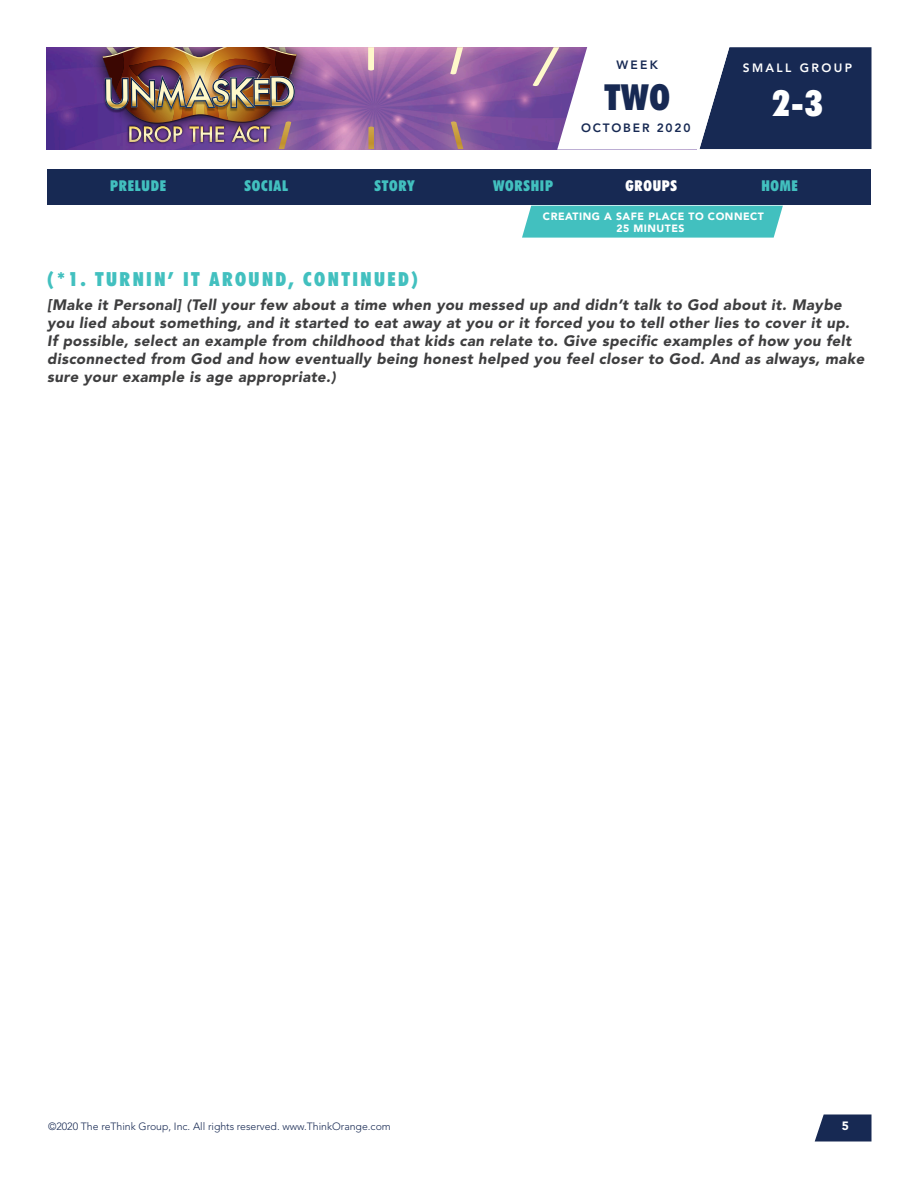
<style>
.page{position:relative;width:918px;height:1188px;background:#fff}
.page>*{position:absolute;margin:0;border:0;box-sizing:border-box;transform-origin:0 0}
.t1{font:900 condensed 36px "Futura BT";color:#fff}
.t2{font:900 condensed 36px "Futura BT";color:#172953}
.Paragraph_Style_1{font:900 condensed 19.5px "Futura BT";letter-spacing:.125em;color:#42c0bf}
.Paragraph_Style_1-2{font:italic 900 15px/18px "Avenir LT Std";letter-spacing:.025em;color:#3e3e3f}
.t3{font:900 condensed 15px "Futura BT";letter-spacing:.05em;color:#42c0bf}
.t4{font:900 condensed 15px "Futura BT";letter-spacing:.05em;color:#fff}
.t5{font:800 12px "Avenir LT Std";letter-spacing:.15em;color:#172953}
.t6{font:800 12px "Avenir LT Std";letter-spacing:.2em;color:#fff}
.t7{font:900 12px "Avenir LT Std";color:#fff}
.t8{font:300 10.5px "Avenir LT Std";color:#172953}
.t9{font:900 10.5px/12px "Avenir LT Std";letter-spacing:.05em;color:#fff;text-align:center}
</style>
<div class="page">
<img style="left:46px;top:47px;width:487px;height:102px">
<img style="left:334px;top:47px;width:74px;height:57px">
<svg style="left:368px;top:47px;width:6px;height:23px"></svg>
<img style="left:316px;top:47px;width:10px;height:61px">
<img style="left:416px;top:47px;width:83px;height:61px">
<svg style="left:450px;top:47px;width:13px;height:27px"></svg>
<img style="left:46px;top:47px;width:37px;height:49px">
<img style="left:499px;top:47px;width:34px;height:75px">
<img style="left:83px;top:47px;width:233px;height:96px">
<img style="left:336px;top:95px;width:70px;height:54px">
<svg style="left:368px;top:127px;width:6px;height:22px"></svg>
<img style="left:419px;top:89px;width:86px;height:60px">
<svg style="left:451px;top:121px;width:12px;height:28px"></svg>
<img style="left:297px;top:89px;width:26px;height:60px">
<img style="left:103px;top:47px;width:194px;height:102px">
<svg style="left:815px;top:1114px;width:57px;height:28px;background:#314166"></svg>
<svg style="left:533px;top:47px;width:339px;height:103px"></svg>
<div style="left:522px;top:206px;width:261px;height:32px;background:#42c0bf"></div>
<div style="left:47px;top:170px;width:824px;height:36px;background:#172953"></div>
<p class="t5" style="left:616px;top:58px;width:43px">WEEK</p>
<h1 class="t2" style="left:604px;top:75px;width:67px">TWO</h1>
<p class="t5" style="left:581px;top:121px;width:111px">OCTOBER 2020</p>
<p class="t6" style="left:743px;top:61px;width:111px">SMALL GROUP</p>
<h1 class="t1" style="left:773px;top:81px;width:51px">2-3</h1>
<p class="t3" style="left:110px;top:177px;width:57px">PRELUDE</p>
<p class="t3" style="left:245px;top:177px;width:45px">SOCIAL</p>
<p class="t3" style="left:375px;top:177px;width:42px">STORY</p>
<p class="t3" style="left:493px;top:177px;width:62px">WORSHIP</p>
<p class="t4" style="left:626px;top:177px;width:53px">GROUPS</p>
<p class="t3" style="left:761px;top:177px;width:38px">HOME</p>
<p class="t9" style="left:543px;top:210px;width:223px">CREATING A SAFE PLACE TO CONNECT<br>25 MINUTES</p>
<p class="Paragraph_Style_1" style="left:47px;top:267px;width:372px">(*1. TURNIN’ IT AROUND, CONTINUED)</p>
<p class="Paragraph_Style_1-2" style="left:47px;top:296px;width:819px">[Make it Personal] (Tell your few about a time when you messed up and didn’t talk to God about it. Maybe you lied about something, and it started to eat away at you or it forced you to tell other lies to cover it up.<br>If possible, select an example from childhood that kids can relate to. Give specific examples of how you felt disconnected from God and how eventually being honest helped you feel closer to God. And as always, make sure your example is age appropriate.)</p>
<p class="t8" style="left:48px;top:1120px;width:344px">©2020 The reThink Group, Inc. All rights reserved. www.ThinkOrange.com</p>
<p class="t7" style="left:842px;top:1118px;width:9px">5</p>
</div>
